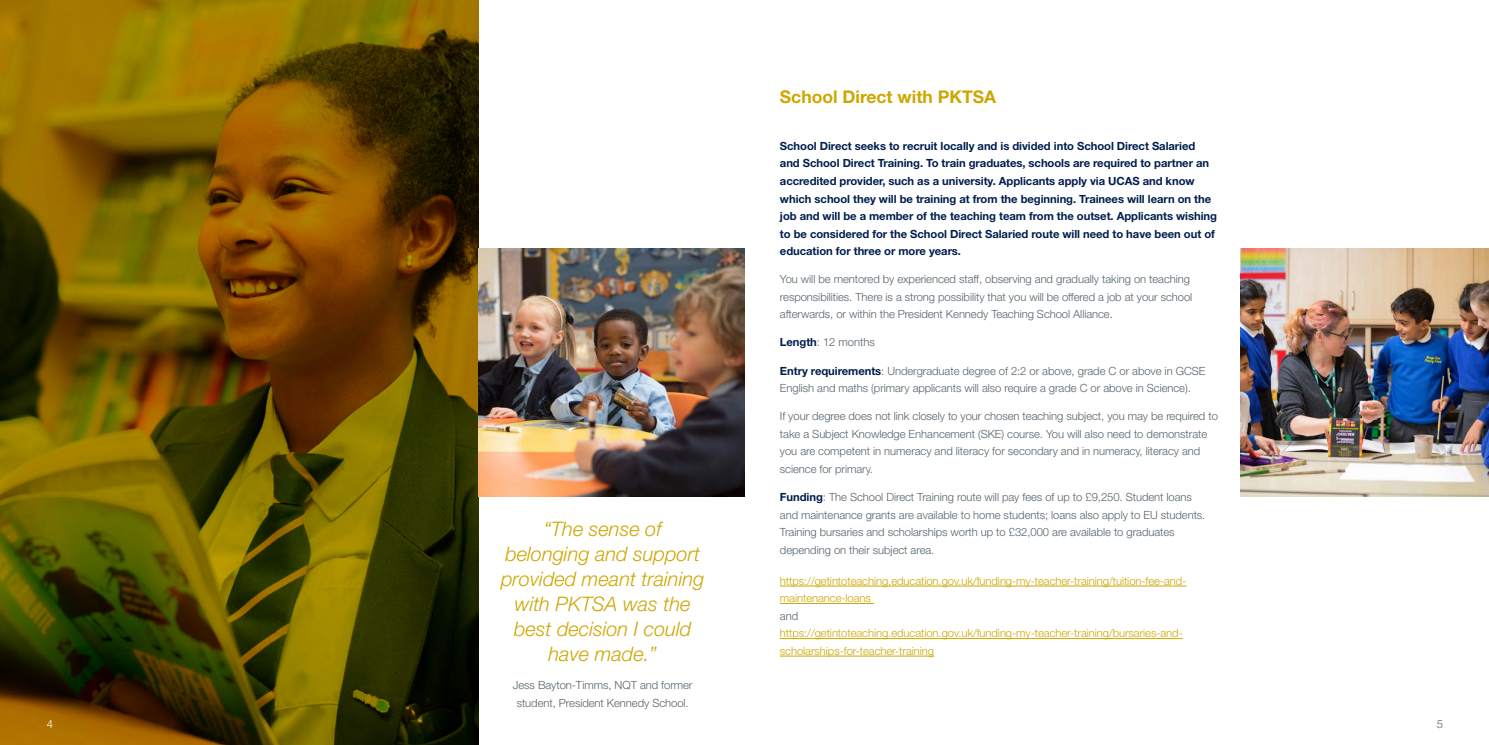
<style>
.page{position:relative;width:1489px;height:745px;background:#fff}
.page>*{position:absolute;margin:0;border:0;box-sizing:border-box;transform-origin:0 0}
.t1{font:italic 300 20px/25px "Helvetica Neue LT Std";color:#cda700;text-align:center}
.t2{font:700 17.5px "Helvetica Neue LT Std";color:#cda700}
.t3{font:300 11.25px/17.5px "Helvetica Neue LT Std";letter-spacing:-.005em;color:#55636c}
.t4{font:700 11.25px/17.5px "Helvetica Neue LT Std";letter-spacing:-.005em;color:#001e4e}
.t5{font:300 11.25px/17.5px "Helvetica Neue LT Std";letter-spacing:-.005em;color:#cda700}
.t6{font:300 11.25px "Helvetica Neue LT Std";color:#fff}
.s1{font-weight:700;color:#001e4e}
.s2{color:#55636c}
</style>
<div class="page">
<svg style="left:0;top:0;width:478px;height:744px;background:#634d00"></svg>
<img style="left:478px;top:248px;width:267px;height:248px">
<img style="left:1240px;top:248px;width:248px;height:248px">
<hr style="left:780px;top:585px;width:406px;height:1px;background:#cda700">
<hr style="left:780px;top:603px;width:94px;height:1px;background:#cda700">
<hr style="left:780px;top:638px;width:402px;height:1px;background:#cda700">
<hr style="left:780px;top:655px;width:154px;height:1px;background:#cda700">
<p class="t1" style="left:501px;top:515px;width:205px">“The sense of belonging and support provided meant training with PKTSA was the best decision I could have made.”</p>
<p class="t3" style="left:513px;top:675px;width:181px;text-align:center">Jess Bayton-Timms, NQT and former student, President Kennedy School.</p>
<p class="t2" style="left:780px;top:86px;width:218px">School Direct with PKTSA</p>
<p class="t4" style="left:780px;top:137px;width:438px">School Direct seeks to recruit locally and is divided into School Direct Salaried and School Direct Training. To train graduates, schools are required to partner an accredited provider, such as a university. Applicants apply via UCAS and know which school they will be training at from the beginning. Trainees will learn on the job and will be a member of the teaching team from the outset. Applicants wishing to be considered for the School Direct Salaried route will need to have been out of education for three or more years.</p>
<p class="t3" style="left:780px;top:270px;width:414px">You will be mentored by experienced staff, observing and gradually taking on teaching responsibilities. There is a strong possibility that you will be offered a job at your school afterwards, or within the President Kennedy Teaching School Alliance.</p>
<p class="t3" style="left:780px;top:333px;width:96px"><span class="s1">Length</span>: 12 months</p>
<p class="t3" style="left:780px;top:361px;width:427px"><span class="s1">Entry requirements</span>: Undergraduate degree of 2:2 or above, grade C or above in GCSE<br>English and maths (primary applicants will also require a grade C or above in Science).</p>
<p class="t3" style="left:780px;top:407px;width:439px">If your degree does not link closely to your chosen teaching subject, you may be required to take a Subject Knowledge Enhancement (SKE) course. You will also need to demonstrate you are competent in numeracy and literacy for secondary and in numeracy, literacy and science for primary.</p>
<p class="t3" style="left:780px;top:487px;width:427px"><span class="s1">Funding</span>: The School Direct Training route will pay fees of up to £9,250. Student loans and maintenance grants are available to home students; loans also apply to EU students.<br>Training bursaries and scholarships worth up to £32,000 are available to graduates depending on their subject area.</p>
<p class="t5" style="left:780px;top:571px;width:408px">https://getintoteaching.education.gov.uk/funding-my-teacher-training/tuition-fee-and&shy;maintenance-loans<br><span class="s2">and </span>https://getintoteaching.education.gov.uk/funding-my-teacher-training/bursaries-and&shy;scholarships-for-teacher-training</p>
<p class="t6" style="left:47px;top:716px;width:8px">4</p>
<p class="t3" style="left:1436px;top:714px;width:8px">5</p>
</div>
